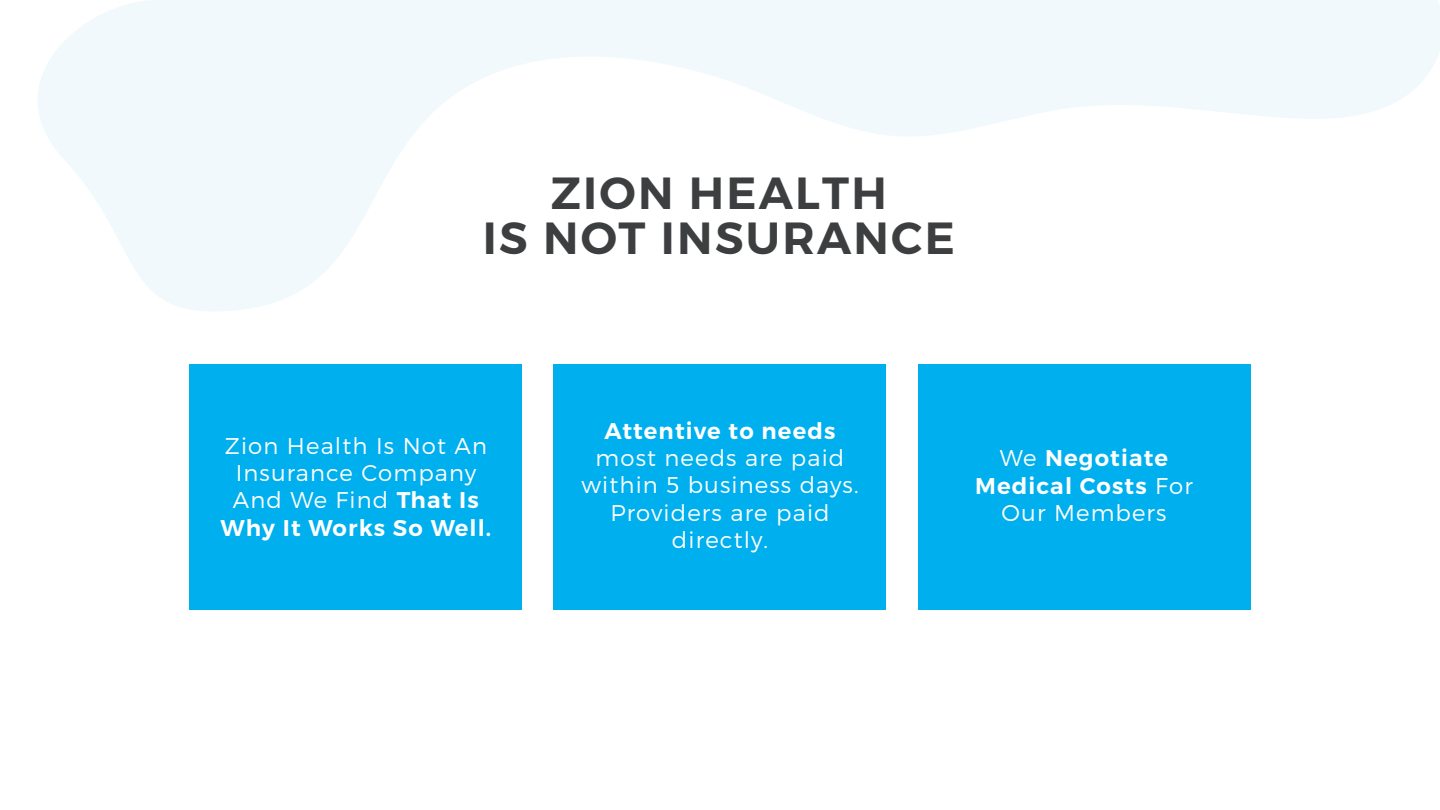
<style>
.page{position:relative;width:1440px;height:810px;background:#fff}
.page>*{position:absolute;margin:0;border:0;box-sizing:border-box;transform-origin:0 0}
.t1{font:600 45px/45px "Montserrat";letter-spacing:.05em;color:#3d3e3f;text-align:center}
.t2{font:300 22.8px/27.3px "Montserrat";letter-spacing:.05em;color:#fff;text-align:center}
.t3{font:600 22.8px/27.3px "Montserrat";letter-spacing:.05em;color:#fff;text-align:center}
.s1{font-weight:600}
.s2{font-weight:300}
</style>
<div class="page">
<div style="left:190px;top:364px;width:332px;height:245px;background:#00afee"></div>
<div style="left:554px;top:364px;width:332px;height:245px;background:#00afee"></div>
<div style="left:918px;top:364px;width:332px;height:245px;background:#00afee"></div>
<svg style="left:38px;top:0;width:1402px;height:311px"></svg>
<h1 class="t1" style="left:483px;top:171px;width:473px">ZION HEALTH<br>IS NOT INSURANCE</h1>
<p class="t2" style="left:221px;top:431px;width:272px">Zion Health Is Not An<br>Insurance Company<br>And We Find <span class="s1">That Is<br>Why It Works So Well.</span></p>
<p class="t3" style="left:604px;top:417px;width:233px">Attentive to needs</p>
<p class="t2" style="left:581px;top:444px;width:279px">most needs are paid within 5 business days.<br>Providers are paid directly.</p>
<p class="t3" style="left:975px;top:445px;width:219px"><span class="s2">We</span> Negotiate<br>Medical Costs <span class="s2">For<br>Our Members</span></p>
</div>
